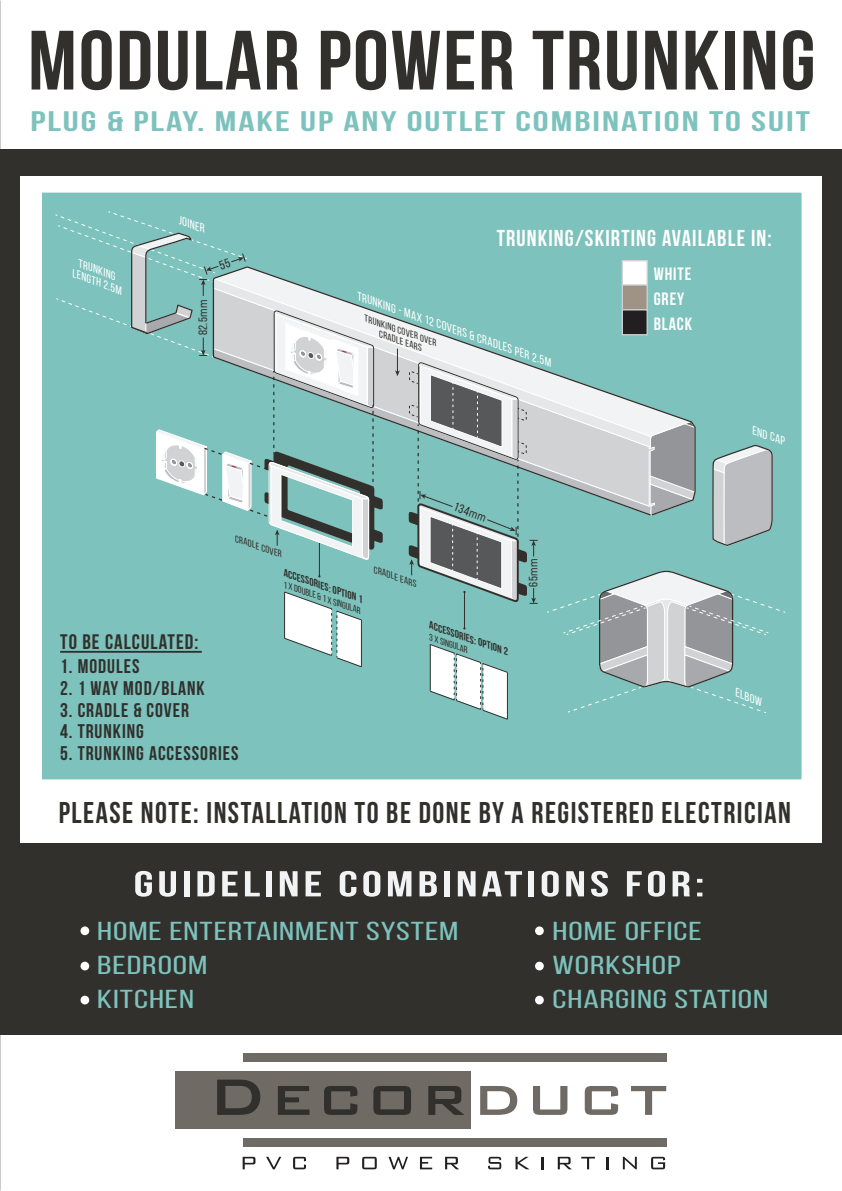
<style>
.page{position:relative;width:842px;height:1191px;background:#fff}
.page>*{position:absolute;margin:0;border:0;box-sizing:border-box;transform-origin:0 0}
.t1{font:700 83.8px "Bebas Neue";letter-spacing:.02em;color:#31302c;scale:1.08 1}
.t2{font:700 36px "Bebas Neue";letter-spacing:.08em;color:#f2f3f4;scale:1.42 1}
.t3{font:700 30px "Bebas Neue";letter-spacing:.05em;color:#31302c}
.t4{font:700 28.2px "Bebas Neue";letter-spacing:.05em;color:#7dc2bc;scale:1.42 1}
.t5{font:26px/34px "Bebas Neue";letter-spacing:.025em;color:#7dc2bc;scale:1.42 1}
.t6{font:700 23px "Bebas Neue";letter-spacing:.05em;color:#fff}
.t7{font:700 21px "Bebas Neue";letter-spacing:.05em;color:#31302c}
.t8{font:700 19.8px "Bebas Neue";letter-spacing:.05em;color:#31302c}
.t9{font:700 17.8px/24.8px "Bebas Neue";letter-spacing:.05em;color:#fff}
.t10{font:12.6px "Bebas Neue";color:#31302c;scale:1.06 1}
.t11{font:12.2px "Bebas Neue";color:#31302c;scale:1.06 1}
.t12{font:italic 11.6px "Bebas Neue";color:#fff;scale:1.12 1}
.t13{font:italic 11.2px "Bebas Neue";color:#fff;scale:1.12 1}
.t14{font:italic 700 10.2px "Bebas Neue";color:#31302c;scale:1.12 1}
.t15{font:italic 9.4px/10px "Bebas Neue";color:#31302c;scale:1.12 1}
.t16{font:italic 9px "Bebas Neue";color:#31302c;scale:1.12 1}
.s1{font-family:"Arial Narrow";font-size:11.8px}
</style>
<div class="page">
<div style="left:0;top:150px;width:842px;height:885px;background:#31302c"></div>
<div style="left:175px;top:1071px;width:296px;height:57px;background:#706a64"></div>
<svg style="left:217px;top:1079px;width:43px;height:35px"></svg>
<svg style="left:278px;top:1086px;width:31px;height:28px"></svg>
<svg style="left:324px;top:1086px;width:33px;height:28px"></svg>
<svg style="left:373px;top:1086px;width:38px;height:28px"></svg>
<svg style="left:428px;top:1086px;width:35px;height:28px"></svg>
<svg style="left:480px;top:1086px;width:37px;height:28px"></svg>
<svg style="left:533px;top:1086px;width:34px;height:28px"></svg>
<svg style="left:585px;top:1086px;width:33px;height:28px"></svg>
<svg style="left:631px;top:1086px;width:35px;height:28px"></svg>
<div style="left:243px;top:1052px;width:424px;height:9px;background:#706a64"></div>
<div style="left:243px;top:1138px;width:424px;height:9px;background:#706a64"></div>
<svg style="left:243px;top:1156px;width:12px;height:13px"></svg>
<svg style="left:266px;top:1156px;width:15px;height:13px"></svg>
<svg style="left:293px;top:1156px;width:13px;height:13px"></svg>
<svg style="left:336px;top:1156px;width:13px;height:13px"></svg>
<svg style="left:362px;top:1156px;width:15px;height:13px"></svg>
<svg style="left:388px;top:1156px;width:20px;height:13px"></svg>
<svg style="left:420px;top:1156px;width:12px;height:13px"></svg>
<svg style="left:445px;top:1156px;width:14px;height:13px"></svg>
<svg style="left:488px;top:1156px;width:13px;height:13px"></svg>
<svg style="left:515px;top:1156px;width:14px;height:13px"></svg>
<svg style="left:541px;top:1157px;width:2px;height:12px"></svg>
<svg style="left:558px;top:1156px;width:14px;height:13px"></svg>
<svg style="left:581px;top:1156px;width:14px;height:13px"></svg>
<svg style="left:606px;top:1157px;width:2px;height:12px"></svg>
<svg style="left:623px;top:1156px;width:14px;height:13px"></svg>
<svg style="left:651px;top:1156px;width:14px;height:13px"></svg>
<div style="left:80px;top:926px;width:9px;height:9px;background:#fff;border-radius:50%"></div>
<div style="left:80px;top:961px;width:9px;height:9px;background:#fff;border-radius:50%"></div>
<div style="left:80px;top:995px;width:9px;height:9px;background:#fff;border-radius:50%"></div>
<div style="left:535px;top:926px;width:9px;height:9px;background:#fff;border-radius:50%"></div>
<div style="left:535px;top:961px;width:9px;height:9px;background:#fff;border-radius:50%"></div>
<div style="left:535px;top:995px;width:9px;height:9px;background:#fff;border-radius:50%"></div>
<div style="left:21px;top:176px;width:800px;height:666px;background:#fff"></div>
<div style="left:40px;top:191px;width:763px;height:590px;background:#7dc2bc;border:2px solid #fff"></div>
<hr style="left:60px;top:651px;width:142px;height:2px;background:#31302c">
<svg style="left:712px;top:444px;width:61px;height:103px;background:#b2bdbe"></svg>
<svg style="left:547px;top:570px;width:239px;height:143px"></svg>
<div style="left:622px;top:260px;width:26px;height:26px;background:#fff;border:1px solid #d1d2d4"></div>
<svg style="left:384px;top:267px;width:312px;height:249px"></svg>
<svg style="left:429px;top:644px;width:79px;height:76px"></svg>
<svg style="left:284px;top:591px;width:78px;height:76px"></svg>
<hr style="left:319px;top:540px;width:1px;height:36px;background:#31302c">
<hr style="left:464px;top:592px;width:1px;height:36px;background:#31302c">
<svg style="left:395px;top:348px;width:5px;height:28px"></svg>
<svg style="left:408px;top:361px;width:130px;height:243px"></svg>
<svg style="left:55px;top:211px;width:329px;height:349px"></svg>
<h1 class="t1" style="left:28px;top:15px;width:731px">MODULAR POWER TRUNKING</h1>
<p class="t4" style="left:30px;top:106px;width:551px">PLUG &amp; PLAY. MAKE UP ANY OUTLET COMBINATION TO SUIT</p>
<p class="t13" style="left:82px;top:257px;width:37px;rotate:21deg">trunking</p>
<p class="t13" style="left:76px;top:267px;width:48px;rotate:21deg">length 2.5m</p>
<p class="t12" style="left:182px;top:214px;width:26px;rotate:20deg">JOINER</p>
<p class="t11" style="left:196px;top:335px;width:35px;rotate:-90deg">82.5<span class="s1">mm</span></p>
<p class="t6" style="left:497px;top:226px;width:277px">TRUNKING/SKIRTING AVAILABLE IN:</p>
<p class="t9" style="left:654px;top:261px;width:40px">WHITE<br>GREY<br>BLACK</p>
<p class="t12" style="left:361px;top:290px;width:185px;rotate:19deg">trunking - max 12 covers &amp; cradles per 2.5m</p>
<p class="t15" style="left:385px;top:320px;width:52px;text-indent:-19px;rotate:19deg">trunking cover over cradle ears</p>
<p class="t15" style="left:238px;top:534px;width:46px;rotate:19deg">cradle cover</p>
<p class="t14" style="left:287px;top:567px;width:76px;rotate:19deg">accessories: option 1</p>
<p class="t16" style="left:286px;top:580px;width:74px;rotate:19deg">1 x double &amp; 1 x singular</p>
<p class="t15" style="left:377px;top:565px;width:42px;rotate:19deg">cradle ears</p>
<p class="t10" style="left:457px;top:500px;width:33px;rotate:20deg">134<span class="s1">mm</span></p>
<p class="t11" style="left:527px;top:586px;width:28px;rotate:-90deg">65<span class="s1">mm</span></p>
<p class="t12" style="left:756px;top:424px;width:33px;rotate:20deg">end cap</p>
<p class="t7" style="left:60px;top:630px;width:140px">TO BE CALCULATED:</p>
<p class="t8" style="left:60px;top:655px;width:81px">1. MODULES</p>
<p class="t8" style="left:60px;top:677px;width:146px">2. 1 WAY MOD/BLANK</p>
<p class="t8" style="left:60px;top:699px;width:130px">3. CRADLE &amp; COVER</p>
<p class="t8" style="left:60px;top:720px;width:85px">4. TRUNKING</p>
<p class="t8" style="left:60px;top:742px;width:180px">5. TRUNKING ACCESSORIES</p>
<p class="t14" style="left:432px;top:620px;width:76px;rotate:19deg">accessories: option 2</p>
<p class="t16" style="left:432px;top:632px;width:38px;rotate:19deg">3 x singular</p>
<p class="t12" style="left:739px;top:686px;width:27px;rotate:20deg">ELBOW</p>
<p class="t3" style="left:59px;top:796px;width:734px">PLEASE NOTE: INSTALLATION TO BE DONE BY A REGISTERED ELECTRICIAN</p>
<h2 class="t2" style="left:134px;top:864px;width:403px">GUIDELINE COMBINATIONS FOR:</h2>
<p class="t5" style="left:97px;top:913px;width:256px">HOME ENTERTAINMENT SYSTEM<br>BEDROOM<br>KITCHEN</p>
<p class="t5" style="left:552px;top:913px;width:153px">HOME OFFICE<br>WORKSHOP<br>CHARGING STATION</p>
</div>
